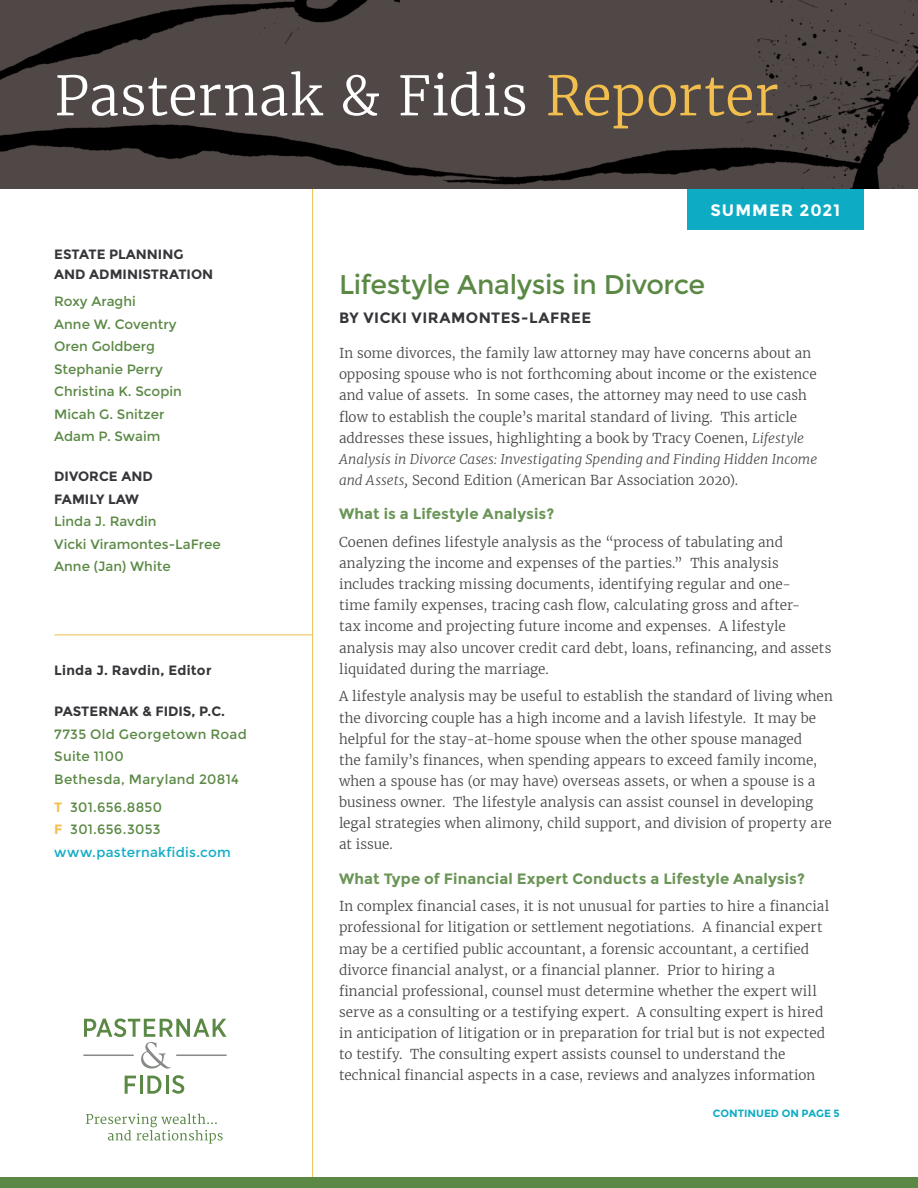
<style>
.page{position:relative;width:918px;height:1188px;background:#fff}
.page>*{position:absolute;margin:0;border:0;box-sizing:border-box;transform-origin:0 0}
.t1{font:300 54px "Merriweather";letter-spacing:.005em;color:#fff}
.t2{font:27px "Montserrat";letter-spacing:-.015em;color:#5b8945}
.t3{font:700 16.5px "Montserrat";letter-spacing:.065em;color:#fff}
.BODY{font:700 15px "Montserrat";letter-spacing:.01em;color:#6b9557}
.t4{font:700 15px "Montserrat";letter-spacing:.03em;color:#363539}
.BODY-2{font:300 13.5px/21.1px "Merriweather";letter-spacing:.005em;color:#454647}
.t5{font:13.5px/22.5px "Montserrat";color:#5b8945}
.t6{font:13.5px/22.5px "Montserrat";letter-spacing:.025em;color:#5b8945}
.t7{font:13.5px/22.5px "Montserrat";letter-spacing:.02em;color:#5b8945}
.t8{font:700 13.5px/19.5px "Montserrat";color:#363539}
.t9{font:700 13.5px "Montserrat";letter-spacing:.02em;color:#363539}
.continued{font:700 10.5px "Montserrat";color:#0eacc4}
.s1{color:#f2bf4e}
.s2{font-weight:700;color:#363539}
.s3{font-weight:700;color:#f2bf4e}
.s4{color:#0eacc4}
.s5{font-style:italic}
</style>
<div class="page">
<hr style="left:312px;top:183px;width:1px;height:1005px;background:#f2bf4e">
<img style="left:0;top:0;width:918px;height:189px">
<hr style="left:83px;top:1054px;width:51px;height:2px;background:#878b85">
<hr style="left:176px;top:1054px;width:51px;height:2px;background:#878b85">
<svg style="left:125px;top:1076px;width:11px;height:18px"></svg>
<hr style="left:140px;top:1076px;width:3px;height:18px;background:#5b8945">
<svg style="left:147px;top:1076px;width:14px;height:18px"></svg>
<hr style="left:166px;top:1076px;width:3px;height:18px;background:#5b8945">
<svg style="left:172px;top:1075px;width:12px;height:19px"></svg>
<svg style="left:84px;top:1019px;width:142px;height:50px"></svg>
<svg style="left:86px;top:1113px;width:137px;height:31px"></svg>
<div style="left:687px;top:189px;width:176px;height:41px;background:#0eacc4"></div>
<div style="left:0;top:1178px;width:918px;height:10px;background:#5b8945"></div>
<hr style="left:54px;top:634px;width:258px;height:1px;background:#f2bf4e">
<p class="t1" style="left:54px;top:60px;width:726px">Pasternak &amp; Fidis <span class="s1">Reporter</span></p>
<p class="t8" style="left:54px;top:245px;width:160px">ESTATE PLANNING<br>AND ADMINISTRATION</p>
<p class="t5" style="left:54px;top:291px;width:129px">Roxy Araghi<br>Anne W. Coventry<br>Oren Goldberg<br>Stephanie Perry<br>Christina K. Scopin<br>Micah G. Snitzer<br>Adam P. Swaim</p>
<p class="t5" style="left:54px;top:465px;width:168px"><span class="s2">DIVORCE AND<br>FAMILY LAW<br></span>Linda J. Ravdin<br>Vicki Viramontes-LaFree<br>Anne (Jan) White</p>
<p class="t9" style="left:54px;top:662px;width:159px">Linda J. Ravdin, Editor</p>
<p class="t6" style="left:54px;top:701px;width:194px"><span class="s2">PASTERNAK &amp; FIDIS, P.C.<br></span>7735 Old Georgetown Road<br>Suite 1100<br>Bethesda, Maryland 20814</p>
<p class="t7" style="left:54px;top:796px;width:178px"><span class="s3">T</span> 301.656.8850<br><span class="s3">F</span> 301.656.3053 <span class="s4">www.pasternakfidis.com</span></p>
<p class="t3" style="left:710px;top:200px;width:131px">SUMMER 2021</p>
<h1 class="t2" style="left:339px;top:269px;width:368px">Lifestyle Analysis in Divorce</h1>
<h1 class="t4" style="left:339px;top:308px;width:254px">BY VICKI VIRAMONTES-LAFREE</h1>
<p class="BODY-2" style="left:339px;top:343px;width:480px">In some divorces, the family law attorney may have concerns about an opposing spouse who is not forthcoming about income or the existence and value of assets. In some cases, the attorney may need to use cash flow to establish the couple’s marital standard of living. This article addresses these issues, highlighting a book by Tracy Coenen, <span class="s5">Lifestyle Analysis in Divorce Cases: Investigating Spending and Finding Hidden Income and Assets,</span> Second Edition (American Bar Association 2020).</p>
<p class="BODY" style="left:339px;top:505px;width:217px">What is a Lifestyle Analysis?</p>
<p class="BODY-2" style="left:339px;top:531px;width:494px">Coenen defines lifestyle analysis as the “process of tabulating and analyzing the income and expenses of the parties.” This analysis includes tracking missing documents, identifying regular and one-<br>time family expenses, tracing cash flow, calculating gross and after-<br>tax income and projecting future income and expenses. A lifestyle analysis may also uncover credit card debt, loans, refinancing, and assets liquidated during the marriage.</p>
<p class="BODY-2" style="left:339px;top:686px;width:495px">A lifestyle analysis may be useful to establish the standard of living when the divorcing couple has a high income and a lavish lifestyle. It may be helpful for the stay-at-home spouse when the other spouse managed<br>the family’s finances, when spending appears to exceed family income, when a spouse has (or may have) overseas assets, or when a spouse is a business owner. The lifestyle analysis can assist counsel in developing legal strategies when alimony, child support, and division of property are at issue.</p>
<p class="BODY" style="left:339px;top:869px;width:467px">What Type of Financial Expert Conducts a Lifestyle Analysis?</p>
<p class="BODY-2" style="left:339px;top:896px;width:492px">In complex financial cases, it is not unusual for parties to hire a financial professional for litigation or settlement negotiations. A financial expert may be a certified public accountant, a forensic accountant, a certified divorce financial analyst, or a financial planner. Prior to hiring a financial professional, counsel must determine whether the expert will serve as a consulting or a testifying expert. A consulting expert is hired in anticipation of litigation or in preparation for trial but is not expected to testify. The consulting expert assists counsel to understand the technical financial aspects in a case, reviews and analyzes information</p>
<p class="continued" style="left:713px;top:1107px;width:128px">CONTINUED ON PAGE 5</p>
</div>
